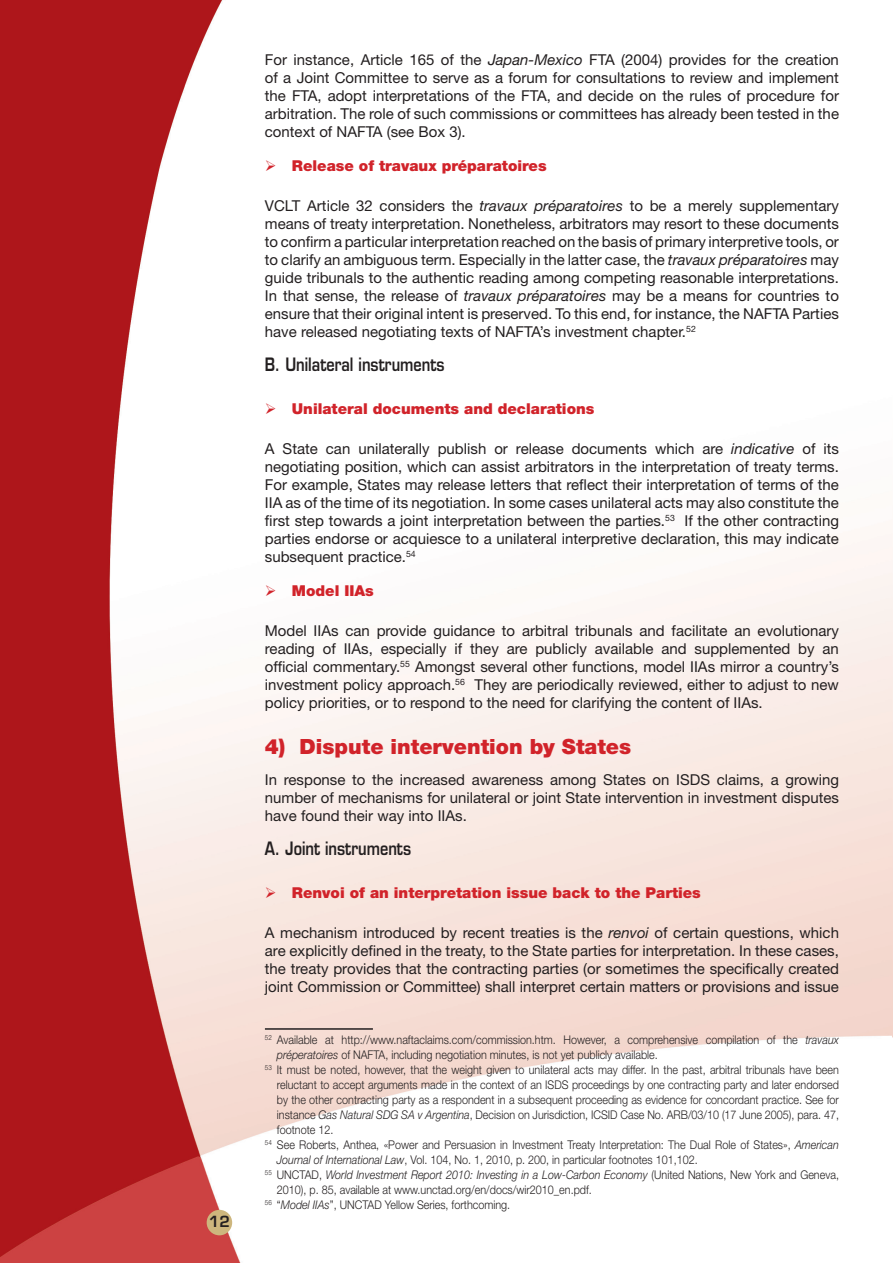
<style>
.page{position:relative;width:893px;height:1263px;background:#fff}
.page>*{position:absolute;margin:0;border:0;box-sizing:border-box;transform-origin:0 0}
.Head_2{font:900 21px "Helvetica Neue LT Std";color:#d1232a}
.HEAD_B{font:600 18px "Eurostile LT Std";color:#231f20;scale:.8 1}
.Body{font:15px/18px "Helvetica Neue LT Std";color:#231f20;text-align:justify}
.t1{font:900 15px "Helvetica Neue LT Std";color:#d1232a}
.t2{font:600 15px "Eurostile LT Std";color:#231f20}
.footnote{font:300 12px/15px "Helvetica Neue LT Std";color:#231f20;scale:.9 1}
.s1{font-style:italic}
</style>
<div class="page">
<img style="left:0;top:0;width:893px;height:1263px">
<div style="left:207px;top:1210px;width:25px;height:25px;background:#cdb67d;border-radius:50%"></div>
<hr style="left:265px;top:1028px;width:108px;height:2px;background:#231f20">
<svg style="left:277px;top:171px;width:15px;height:1px"></svg>
<svg style="left:277px;top:414px;width:15px;height:1px"></svg>
<svg style="left:277px;top:596px;width:15px;height:1px"></svg>
<svg style="left:277px;top:898px;width:15px;height:1px"></svg>
<p class="t2" style="left:209px;top:1212px;width:23px">12</p>
<p class="Body" style="left:265px;top:50px;width:576px">For instance, Article 165 of the <span class="s1">Japan-Mexico</span> FTA (2004) provides for the creation of a Joint Committee to serve as a forum for consultations to review and implement the FTA, adopt interpretations of the FTA, and decide on the rules of procedure for arbitration. The role of such commissions or committees has already been tested in the context of NAFTA (see Box 3).</p>
<p class="t1" style="left:265px;top:157px;width:283px">➢ Release of travaux préparatoires</p>
<p class="Body" style="left:265px;top:196px;width:576px">VCLT Article 32 considers the <span class="s1">travaux préparatoires</span> to be a merely supplementary means of treaty interpretation. Nonetheless, arbitrators may resort to these documents to confirm a particular interpretation reached on the basis of primary interpretive tools, or to clarify an ambiguous term. Especially in the latter case, the <span class="s1">travaux préparatoires</span> may guide tribunals to the authentic reading among competing reasonable interpretations.<br>In that sense, the release of <span class="s1">travaux préparatoires</span> may be a means for countries to ensure that their original intent is preserved. To this end, for instance, the NAFTA Parties have released negotiating texts of NAFTA’s investment chapter.<sup>52</sup></p>
<p class="HEAD_B" style="left:265px;top:353px;width:226px">B. Unilateral instruments</p>
<p class="t1" style="left:265px;top:400px;width:331px">➢ Unilateral documents and declarations</p>
<p class="Body" style="left:265px;top:439px;width:576px">A State can unilaterally publish or release documents which are <span class="s1">indicative</span> of its negotiating position, which can assist arbitrators in the interpretation of treaty terms.<br>For example, States may release letters that reflect their interpretation of terms of the IIA as of the time of its negotiation. In some cases unilateral acts may also constitute the first step towards a joint interpretation between the parties.<sup>53</sup> If the other contracting parties endorse or acquiesce to a unilateral interpretive declaration, this may indicate subsequent practice.<sup>54</sup></p>
<p class="t1" style="left:265px;top:582px;width:110px">➢ Model IIAs</p>
<p class="Body" style="left:265px;top:621px;width:576px">Model IIAs can provide guidance to arbitral tribunals and facilitate an evolutionary reading of IIAs, especially if they are publicly available and supplemented by an official commentary.<sup>55</sup> Amongst several other functions, model IIAs mirror a country’s investment policy approach.<sup>56</sup> They are periodically reviewed, either to adjust to new policy priorities, or to respond to the need for clarifying the content of IIAs.</p>
<p class="Head_2" style="left:265px;top:734px;width:368px">4) Dispute intervention by States</p>
<p class="Body" style="left:265px;top:770px;width:576px">In response to the increased awareness among States on ISDS claims, a growing number of mechanisms for unilateral or joint State intervention in investment disputes have found their way into IIAs.</p>
<p class="HEAD_B" style="left:265px;top:837px;width:184px">A. Joint instruments</p>
<p class="t1" style="left:265px;top:884px;width:437px">➢ Renvoi of an interpretation issue back to the Parties</p>
<p class="Body" style="left:265px;top:923px;width:576px">A mechanism introduced by recent treaties is the <span class="s1">renvoi</span> of certain questions, which are explicitly defined in the treaty, to the State parties for interpretation. In these cases, the treaty provides that the contracting parties (or sometimes the specifically created joint Commission or Committee) shall interpret certain matters or provisions and issue</p>
<p class="footnote" style="left:277px;top:1032px;width:626px;text-indent:-12px"><sup>52</sup> Available at http://www.naftaclaims.com/commission.htm. However, a comprehensive compilation of the <span class="s1">travaux préperatoires</span> of NAFTA, including negotiation minutes, is not yet publicly available.</p>
<p class="footnote" style="left:277px;top:1062px;width:626px;text-align:justify;text-indent:-12px"><sup>53</sup> It must be noted, however, that the weight given to unilateral acts may differ. In the past, arbitral tribunals have been reluctant to accept arguments made in the context of an ISDS proceedings by one contracting party and later endorsed by the other contracting party as a respondent in a subsequent proceeding as evidence for concordant practice. See for instance <span class="s1">Gas Natural SDG SA v Argentina</span>, Decision on Jurisdiction, ICSID Case No. ARB/03/10 (17 June 2005), para. 47, footnote 12.</p>
<p class="footnote" style="left:277px;top:1137px;width:626px;text-indent:-12px"><sup>54</sup> See Roberts, Anthea, «Power and Persuasion in Investment Treaty Interpretation: The Dual Role of States», <span class="s1">American<br>Journal of International Law</span>, Vol. 104, No. 1, 2010, p. 200, in particular footnotes 101,102.</p>
<p class="footnote" style="left:277px;top:1167px;width:626px;text-indent:-12px"><sup>55</sup> UNCTAD, <span class="s1">World Investment Report 2010: Investing in a Low-Carbon Economy</span> (United Nations, New York and Geneva,<br>2010), p. 85, available at www.unctad.org/en/docs/wir2010_en.pdf.</p>
<p class="footnote" style="left:265px;top:1197px;width:274px"><sup>56</sup> “<span class="s1">Model IIAs</span>”, UNCTAD Yellow Series, forthcoming.</p>
</div>
